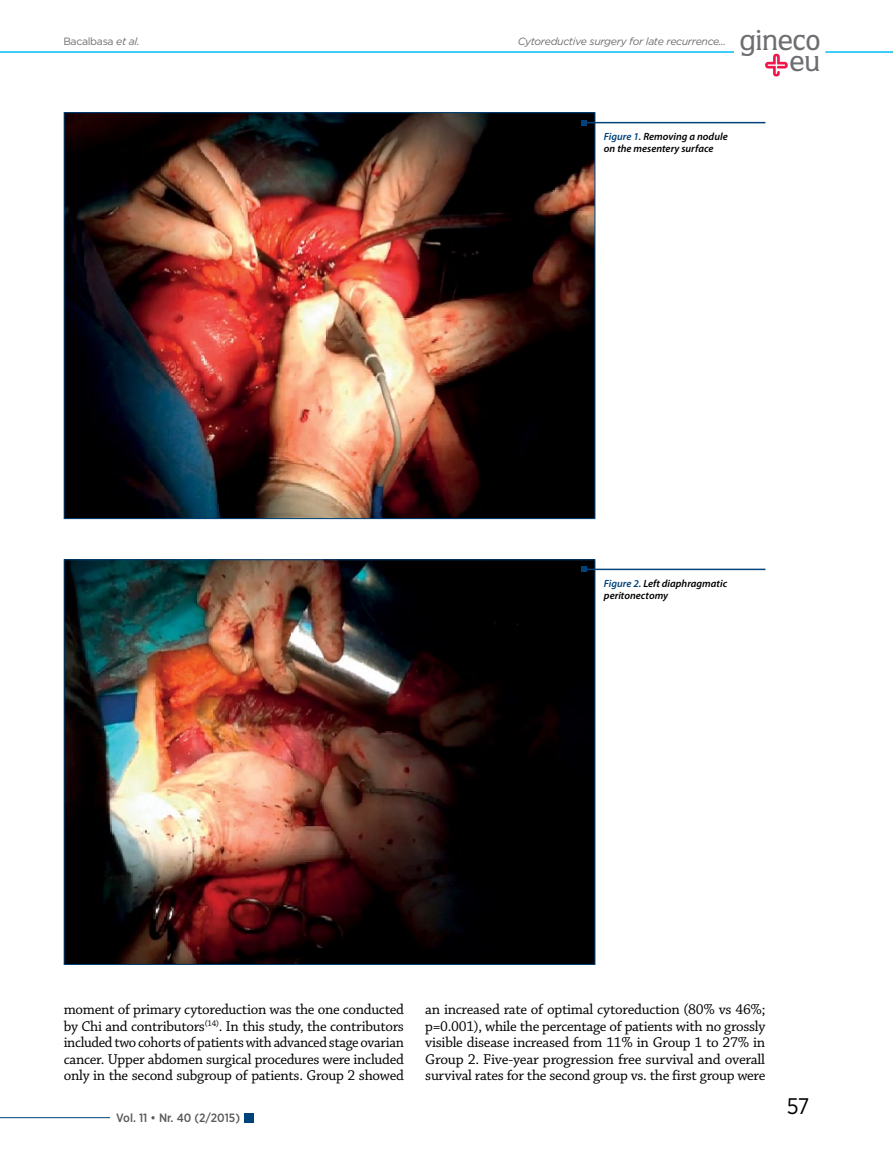
<style>
.page{position:relative;width:893px;height:1149px;background:#fff}
.page>*{position:absolute;margin:0;border:0;box-sizing:border-box;transform-origin:0 0}
.t1{font:500 29.1px/20.9px "Quorum Std";color:#6d6e71;text-align:right}
.t2{font:22.5px "Gotham Narrow";color:#000}
.t3{font:15px/16.5px "Chaparral Pro";letter-spacing:-.02em;color:#000;text-align:justify}
.t4{font:500 12px "Gotham Narrow";color:#58595b}
.t5{font:italic 600 10.5px/12px "Myriad Pro";color:#000}
.t6{font:italic 10.5px "Gotham";letter-spacing:-.03em;color:#6d6e71}
.t7{font:10.5px "Gotham";letter-spacing:-.03em;color:#6d6e71}
.s1{font-style:italic}
.s2{color:#00427a}
</style>
<div class="page">
<hr style="left:0;top:1116px;width:110px;height:1px;background:#00427a">
<hr style="left:0;top:51px;width:734px;height:2px;background:#00bdf2">
<hr style="left:825px;top:51px;width:68px;height:2px;background:#00bdf2">
<div style="left:245px;top:1112px;width:9px;height:9px;background:#00427a"></div>
<svg style="left:765px;top:54px;width:23px;height:22px"></svg>
<img style="left:66px;top:114px;width:527px;height:403px">
<img style="left:66px;top:561px;width:527px;height:401px">
<hr style="left:584px;top:122px;width:181px;height:1px;background:#00427a">
<svg style="left:581px;top:120px;width:6px;height:6px"></svg>
<hr style="left:584px;top:568px;width:181px;height:2px;background:#00427a">
<svg style="left:581px;top:566px;width:6px;height:6px"></svg>
<p class="t7" style="left:63px;top:34px;width:78px">Bacalbasa <span class="s1">et al.</span></p>
<p class="t6" style="left:518px;top:34px;width:210px">Cytoreductive surgery for late recurrence...</p>
<h1 class="t1" style="left:739px;top:30px;width:82px">gineco eu</h1>
<p class="t5" style="left:604px;top:130px;width:125px"><span class="s2">Figure 1.</span> Removing a nodule on the mesentery surface</p>
<p class="t5" style="left:604px;top:576px;width:125px"><span class="s2">Figure 2.</span> Left diaphragmatic peritonectomy</p>
<p class="t3" style="left:64px;top:1001px;width:342px">moment of primary cytoreduction was the one conducted by Chi and contributors<sup>(14)</sup>. In this study, the contributors included two cohorts of patients with advanced stage ovarian cancer. Upper abdomen surgical procedures were included only in the second subgroup of patients. Group 2 showed</p>
<p class="t3" style="left:425px;top:1001px;width:342px">an increased rate of optimal cytoreduction (80% vs 46%; p=0.001), while the percentage of patients with no grossly visible disease increased from 11% in Group 1 to 27% in Group 2. Five-year progression free survival and overall survival rates for the second group vs. the first group were</p>
<p class="t4" style="left:116px;top:1109px;width:125px">Vol. 11 • Nr. 40 (2/2015)</p>
<h2 class="t2" style="left:787px;top:1091px;width:24px">57</h2>
</div>
